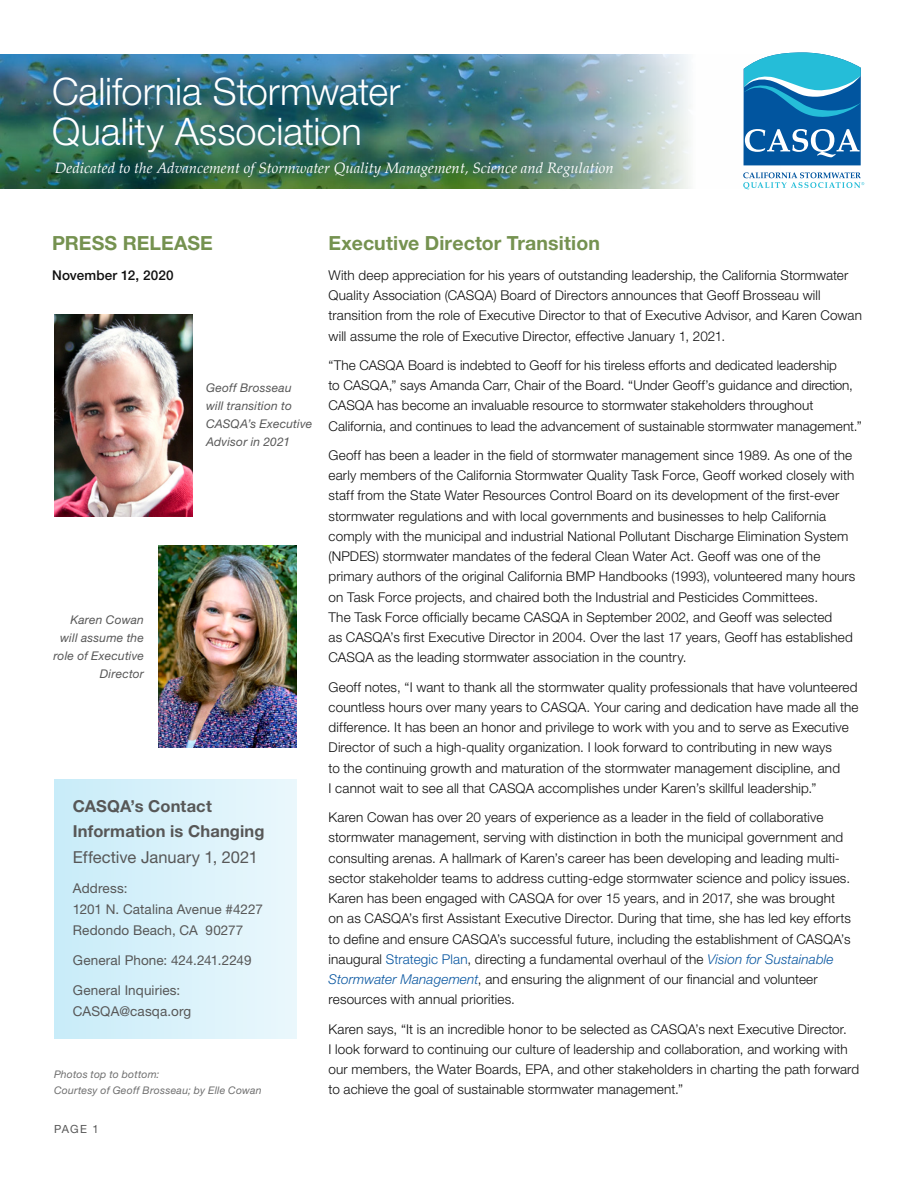
<style>
.page{position:relative;width:918px;height:1188px;background:#fff}
.page>*{position:absolute;margin:0;border:0;box-sizing:border-box;transform-origin:0 0}
._2019_Subhead_Green{font:300 37.95px "Helvetica Neue LT Std";color:#fff}
._2019_Subhead_Green-2{font:700 19.5px "Helvetica Neue LT Std";letter-spacing:.005em;color:#759250}
._2019_Sub2{font:700 16.5px/25.5px "Helvetica Neue LT Std";letter-spacing:.01em;color:#575757}
.t1{font:italic 15px "Palatino";color:#fff}
._2019_Text-no_indent{font:300 13.5px/20.2px "Helvetica Neue LT Std";letter-spacing:.01em;color:#0f0f0f}
._2019_Sub2-2{font:13.5px/21px "Helvetica Neue LT Std";letter-spacing:.01em;color:#575757}
._2019_Text-no_indent-2{font:500 13.5px "Helvetica Neue LT Std";letter-spacing:.01em;color:#0f0f0f}
._2019_Sub2-3{font:italic 12px/18px "Helvetica Neue LT Std";letter-spacing:.015em;color:#575757}
._2019_Sub2-4{font:11.25px "Helvetica Neue LT Std";color:#575757}
._2019_Sub2-5{font:italic 10.5px/16.5px "Helvetica Neue LT Std";letter-spacing:.02em;color:#6f6f6f}
.s1{font-weight:400}
.s2{color:#0755a0}
.s3{font-style:italic;color:#0755a0}
</style>
<div class="page">
<img style="left:0;top:54px;width:781px;height:135px">
<div style="left:45px;top:69px;width:364px;height:92px;background:#0755a0;opacity:.24"></div>
<svg style="left:744px;top:52px;width:117px;height:113px;background:#318bbd"></svg>
<svg style="left:743px;top:172px;width:121px;height:17px"></svg>
<div style="left:54px;top:780px;width:243px;height:259px;background:linear-gradient(to right,#c8ecf9,#eaf7fc)"></div>
<img style="left:42px;top:148px;width:585px;height:41px">
<img style="left:54px;top:315px;width:138px;height:202px">
<img style="left:158px;top:546px;width:139px;height:202px">
<p class="_2019_Subhead_Green" style="left:52px;top:68px;width:350px">California Stormwater</p>
<p class="_2019_Subhead_Green" style="left:52px;top:109px;width:311px">Quality Association</p>
<p class="t1" style="left:55px;top:155px;width:561px">Dedicated to the Advancement of Stormwater Quality Management, Science and Regulation</p>
<p class="_2019_Subhead_Green-2" style="left:52px;top:231px;width:162px">PRESS RELEASE</p>
<p class="_2019_Text-no_indent-2" style="left:52px;top:267px;width:123px">November 12, 2020</p>
<p class="_2019_Sub2-3" style="left:206px;top:379px;width:108px">Geoff Brosseau will transition to<br>CASQA’s Executive<br>Advisor in 2021</p>
<p class="_2019_Sub2-3" style="left:53px;top:610px;width:92px;text-align:right">Karen Cowan will assume the role of Executive<br>Director</p>
<p class="_2019_Sub2" style="left:73px;top:793px;width:193px">CASQA’s Contact<br>Information is Changing<br><span class="s1">Effective January 1, 2021</span></p>
<p class="_2019_Sub2-2" style="left:73px;top:877px;width:191px">Address:<br>1201 N. Catalina Avenue #4227<br>Redondo Beach, CA 90277</p>
<p class="_2019_Sub2-2" style="left:73px;top:949px;width:180px">General Phone: 424.241.2249</p>
<p class="_2019_Sub2-2" style="left:73px;top:979px;width:120px">General Inquiries:<br>CASQA@casqa.org</p>
<p class="_2019_Sub2-5" style="left:54px;top:1066px;width:209px">Photos top to bottom:<br>Courtesy of Geoff Brosseau; by Elle Cowan</p>
<p class="_2019_Sub2-4" style="left:54px;top:1122px;width:46px">PAGE 1</p>
<p class="_2019_Subhead_Green-2" style="left:329px;top:231px;width:273px">Executive Director Transition</p>
<p class="_2019_Text-no_indent" style="left:329px;top:265px;width:535px">With deep appreciation for his years of outstanding leadership, the California Stormwater Quality Association (CASQA) Board of Directors announces that Geoff Brosseau will transition from the role of Executive Director to that of Executive Advisor, and Karen Cowan will assume the role of Executive Director, effective January 1, 2021.</p>
<p class="_2019_Text-no_indent" style="left:329px;top:355px;width:535px">“The CASQA Board is indebted to Geoff for his tireless efforts and dedicated leadership<br>to CASQA,” says Amanda Carr, Chair of the Board. “Under Geoff’s guidance and direction, CASQA has become an invaluable resource to stormwater stakeholders throughout California, and continues to lead the advancement of sustainable stormwater management.”</p>
<p class="_2019_Text-no_indent" style="left:329px;top:445px;width:528px">Geoff has been a leader in the field of stormwater management since 1989. As one of the early members of the California Stormwater Quality Task Force, Geoff worked closely with staff from the State Water Resources Control Board on its development of the first-ever stormwater regulations and with local governments and businesses to help California comply with the municipal and industrial National Pollutant Discharge Elimination System (NPDES) stormwater mandates of the federal Clean Water Act. Geoff was one of the primary authors of the original California BMP Handbooks (1993), volunteered many hours on Task Force projects, and chaired both the Industrial and Pesticides Committees.<br>The Task Force officially became CASQA in September 2002, and Geoff was selected<br>as CASQA’s first Executive Director in 2004. Over the last 17 years, Geoff has established CASQA as the leading stormwater association in the country.</p>
<p class="_2019_Text-no_indent" style="left:329px;top:676px;width:532px">Geoff notes, “I want to thank all the stormwater quality professionals that have volunteered countless hours over many years to CASQA. Your caring and dedication have made all the difference. It has been an honor and privilege to work with you and to serve as Executive Director of such a high-quality organization. I look forward to contributing in new ways<br>to the continuing growth and maturation of the stormwater management discipline, and<br>I cannot wait to see all that CASQA accomplishes under Karen’s skillful leadership.”</p>
<p class="_2019_Text-no_indent" style="left:329px;top:807px;width:524px">Karen Cowan has over 20 years of experience as a leader in the field of collaborative stormwater management, serving with distinction in both the municipal government and consulting arenas. A hallmark of Karen’s career has been developing and leading multi&shy;sector stakeholder teams to address cutting-edge stormwater science and policy issues.<br>Karen has been engaged with CASQA for over 15 years, and in 2017, she was brought on as CASQA’s first Assistant Executive Director. During that time, she has led key efforts to define and ensure CASQA’s successful future, including the establishment of CASQA’s inaugural <span class="s2">Strategic Plan</span>, directing a fundamental overhaul of the <span class="s3">Vision for Sustainable Stormwater Management</span>, and ensuring the alignment of our financial and volunteer resources with annual priorities.</p>
<p class="_2019_Text-no_indent" style="left:329px;top:1018px;width:532px">Karen says, “It is an incredible honor to be selected as CASQA’s next Executive Director.<br>I look forward to continuing our culture of leadership and collaboration, and working with our members, the Water Boards, EPA, and other stakeholders in charting the path forward to achieve the goal of sustainable stormwater management.”</p>
</div>
